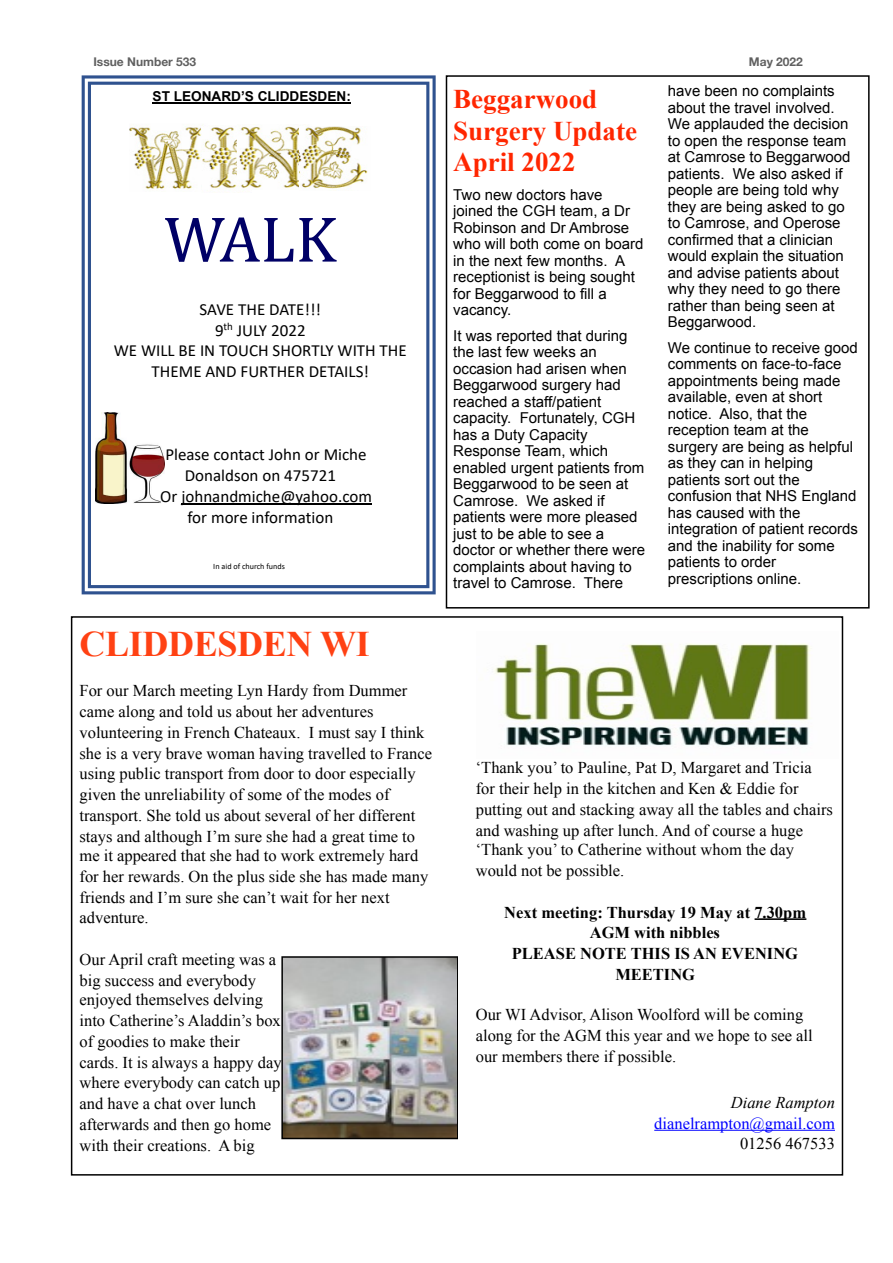
<style>
.page{position:relative;width:893px;height:1263px;background:#fff}
.page>*{position:absolute;margin:0;border:0;box-sizing:border-box;transform-origin:0 0}
.t1{font:65.4px "Cambria";color:#006}
.t2{font:700 36px "Times New Roman";letter-spacing:-.01em;color:#ff4113}
.t3{font:700 27px/31.5px "Times New Roman";color:#ff2600}
.t4{font:16.95px/20.9px "Calibri";color:#000;text-align:center}
.t5{font:16.5px/21px "Times New Roman";color:#000}
.t6{font:700 16.5px/19.4px "Times New Roman";color:#000;text-align:center}
.t7{font:16.5px "Times New Roman";color:#00f}
.t8{font:italic 16.5px "Times New Roman";color:#000}
.t9{font:15px/16.5px "Arial";color:#000}
.t10{font:700 13.65px "Arial";color:#000}
.t11{font:700 12px "Helvetica Neue";color:#606060}
.t12{font:8.1px "Calibri";color:#000}
</style>
<div class="page">
<hr style="left:754px;top:918px;width:52px;height:2px;background:#000">
<hr style="left:654px;top:1130px;width:181px;height:1px;background:#00f">
<img style="left:494px;top:643px;width:317px;height:103px">
<img style="left:285px;top:960px;width:170px;height:176px">
<div style="left:282px;top:957px;width:176px;height:182px;border:2px solid #000"></div>
<svg style="left:82px;top:75px;width:353px;height:519px"></svg>
<img style="left:129px;top:124px;width:78px;height:67px">
<img style="left:201px;top:125px;width:50px;height:68px">
<img style="left:237px;top:125px;width:75px;height:65px">
<img style="left:299px;top:127px;width:71px;height:63px">
<img style="left:95px;top:413px;width:69px;height:90px">
<hr style="left:153px;top:103px;width:198px;height:1px;background:#000">
<hr style="left:181px;top:504px;width:191px;height:1px;background:#000">
<div style="left:446px;top:75px;width:423px;height:534px;border:2px solid #000"></div>
<p class="t11" style="left:93px;top:54px;width:104px">Issue Number 533</p>
<p class="t11" style="left:748px;top:54px;width:56px">May 2022</p>
<p class="t10" style="left:153px;top:89px;width:200px">ST LEONARD’S CLIDDESDEN:</p>
<h1 class="t1" style="left:164px;top:199px;width:174px">WALK</h1>
<p class="t4" style="left:114px;top:300px;width:294px">SAVE THE DATE!!!<br>9<sup>th</sup> JULY 2022<br>WE WILL BE IN TOUCH SHORTLY WITH THE<br>THEME AND FURTHER DETAILS!</p>
<p class="t4" style="left:165px;top:446px;width:203px">Please contact John or Miche</p>
<p class="t4" style="left:185px;top:466px;width:153px">Donaldson on 475721</p>
<p class="t4" style="left:160px;top:487px;width:213px">Or johnandmiche@yahoo.com</p>
<p class="t4" style="left:187px;top:508px;width:147px">for more information</p>
<p class="t12" style="left:213px;top:563px;width:73px">In aid of church funds</p>
<h2 class="t2" style="left:80px;top:623px;width:292px">CLIDDESDEN WI</h2>
<p class="t5" style="left:80px;top:680px;width:354px">For our March meeting Lyn Hardy from Dummer came along and told us about her adventures volunteering in French Chateaux. I must say I think she is a very brave woman having travelled to France</p>
<p class="t5" style="left:80px;top:762px;width:337px">using public transport from door to door especially given the unreliability of some of the modes of transport. She told us about several of her different stays and although I’m sure she had a great time to</p>
<p class="t5" style="left:80px;top:845px;width:350px">me it appeared that she had to work extremely hard for her rewards. On the plus side she has made many friends and I’m sure she can’t wait for her next</p>
<p class="t5" style="left:80px;top:906px;width:71px">adventure.</p>
<p class="t5" style="left:80px;top:948px;width:198px">Our April craft meeting was a big success and everybody</p>
<p class="t5" style="left:80px;top:989px;width:204px">enjoyed themselves delving into Catherine’s Aladdin’s box of goodies to make their cards. It is always a happy day</p>
<p class="t5" style="left:80px;top:1071px;width:202px">where everybody can catch up and have a chat over lunch afterwards and then go home with their creations. A big</p>
<h3 class="t3" style="left:453px;top:83px;width:185px">Beggarwood<br>Surgery Update<br>April 2022</h3>
<p class="t9" style="left:453px;top:186px;width:192px">Two new doctors have joined the CGH team, a Dr<br>Robinson and Dr Ambrose who will both come on board in the next few months. A receptionist is being sought for Beggarwood to fill a vacancy.</p>
<p class="t9" style="left:453px;top:327px;width:193px">It was reported that during the last few weeks an occasion had arisen when<br>Beggarwood surgery had reached a staff/patient capacity. Fortunately, CGH has a Duty Capacity<br>Response Team, which enabled urgent patients from<br>Beggarwood to be seen at<br>Camrose. We asked if patients were more pleased just to be able to see a doctor or whether there were complaints about having to travel to Camrose. There</p>
<p class="t9" style="left:668px;top:83px;width:184px">have been no complaints about the travel involved.<br>We applauded the decision to open the response team at Camrose to Beggarwood patients. We also asked if people are being told why they are being asked to go to Camrose, and Operose confirmed that a clinician would explain the situation and advise patients about why they need to go there rather than being seen at<br>Beggarwood.</p>
<p class="t9" style="left:668px;top:339px;width:192px">We continue to receive good comments on face-to-face appointments being made available, even at short notice. Also, that the reception team at the surgery are being as helpful as they can in helping patients sort out the confusion that NHS England has caused with the integration of patient records and the inability for some patients to order prescriptions online.</p>
<p class="t5" style="left:476px;top:757px;width:358px">‘Thank you’ to Pauline, Pat D, Margaret and Tricia for their help in the kitchen and Ken &amp; Eddie for putting out and stacking away all the tables and chairs and washing up after lunch. And of course a huge</p>
<p class="t5" style="left:476px;top:839px;width:320px">‘Thank you’ to Catherine without whom the day would not be possible.</p>
<p class="t6" style="left:504px;top:903px;width:303px">Next meeting: Thursday 19 May at 7.30pm<br>AGM with nibbles</p>
<p class="t6" style="left:512px;top:942px;width:288px;line-height:21px">PLEASE NOTE THIS IS AN EVENING<br>MEETING</p>
<p class="t5" style="left:476px;top:1004px;width:338px">Our WI Advisor, Alison Woolford will be coming along for the AGM this year and we hope to see all our members there if possible.</p>
<p class="t8" style="left:730px;top:1093px;width:106px">Diane Rampton</p>
<p class="t7" style="left:654px;top:1114px;width:182px">dianelrampton@gmail.com</p>
<p class="t5" style="left:740px;top:1133px;width:96px">01256 467533</p>
</div>
